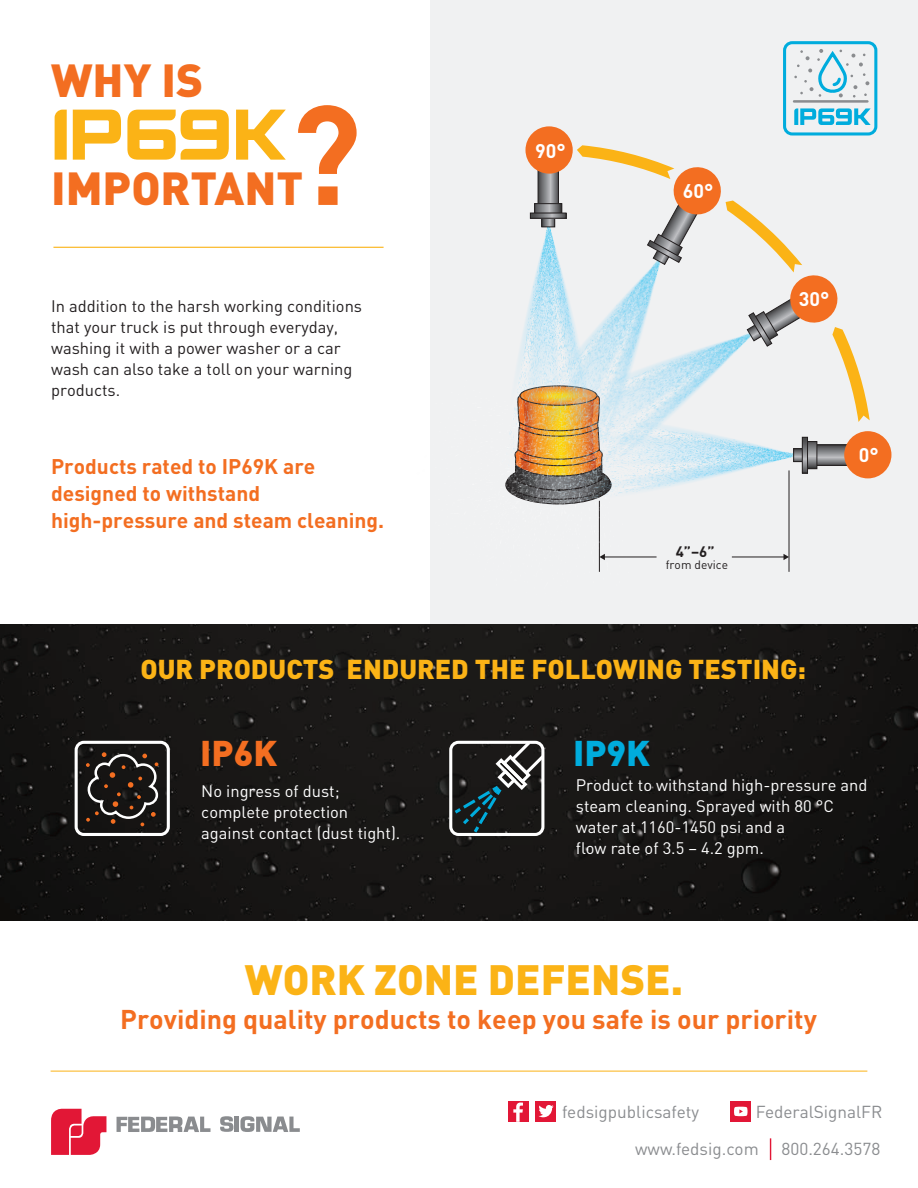
<style>
.page{position:relative;width:918px;height:1188px;background:#fff}
.page>*{position:absolute;margin:0;border:0;box-sizing:border-box;transform-origin:0 0}
.t1{font:700 139.05px "DIN Pro";color:#f36e21}
.t2{font:900 45.75px "DIN";color:#f36e21}
.t3{font:900 41.85px "DIN Pro";color:#fbb316}
.t4{font:900 35.4px "DIN Pro";color:#f36e21}
.t5{font:900 35.4px "DIN Pro";color:#00acdd}
.t6{font:900 27px "DIN Pro";color:#fbb316}
.t7{font:700 26.85px "DIN Pro";color:#f36e21}
.t8{font:700 21px/27px "DIN Pro";color:#f36e21}
.t9{font:700 19.5px "DIN Pro";color:#fff}
.t10{font:17.1px "DIN";color:#8a8c8f}
.t11{font:16.5px/21px "DIN Pro";color:#fff}
.t12{font:16.5px/21px "DIN Pro";color:#231f20}
.t13{font:700 15px "DIN Pro";color:#231f20}
.t14{font:12px "DIN Pro";color:#231f20}
</style>
<div class="page">
<div style="left:431px;top:0;width:487px;height:625px;background:#f0f1f2"></div>
<div style="left:0;top:625px;width:918px;height:296px;background:#181615"></div>
<svg style="left:794px;top:108px;width:77px;height:17px"></svg>
<svg style="left:794px;top:49px;width:75px;height:49px"></svg>
<hr style="left:794px;top:100px;width:73px;height:3px;background:#8a8c8f">
<div style="left:783px;top:41px;width:94px;height:95px;border:3px solid #00acdd;border-radius:8px"></div>
<img style="left:410px;top:214px;width:327px;height:417px">
<div style="left:525px;top:126px;width:48px;height:48px;background:#f36e21;border-radius:50%"></div>
<div style="left:844px;top:431px;width:47px;height:47px;background:#f36e21;border-radius:50%"></div>
<svg style="left:506px;top:145px;width:364px;height:359px"></svg>
<hr style="left:732px;top:557px;width:52px;height:1px;background:#231f20">
<svg style="left:784px;top:554px;width:5px;height:6px"></svg>
<hr style="left:604px;top:557px;width:53px;height:1px;background:#231f20">
<svg style="left:599px;top:554px;width:6px;height:6px"></svg>
<div style="left:75px;top:741px;width:95px;height:95px;border:3px solid #fff;border-radius:8px"></div>
<svg style="left:86px;top:752px;width:73px;height:74px;background:#38312c"></svg>
<svg style="left:451px;top:738px;width:96px;height:98px;background:#404545"></svg>
<svg style="left:51px;top:1108px;width:55px;height:47px"></svg>
<svg style="left:220px;top:1116px;width:13px;height:16px"></svg>
<hr style="left:235px;top:1117px;width:4px;height:15px;background:#8a8c8f">
<svg style="left:240px;top:1116px;width:60px;height:16px"></svg>
<svg style="left:117px;top:1116px;width:94px;height:16px"></svg>
<svg style="left:55px;top:110px;width:231px;height:50px"></svg>
<hr style="left:53px;top:247px;width:331px;height:1px;background:#fbb316">
<svg style="left:770px;top:1138px;width:1px;height:22px"></svg>
<div style="left:730px;top:1101px;width:21px;height:21px;background:#e21736"></div>
<svg style="left:734px;top:1107px;width:14px;height:9px"></svg>
<div style="left:508px;top:1101px;width:20px;height:21px;background:#e21736"></div>
<svg style="left:513px;top:1103px;width:10px;height:19px"></svg>
<div style="left:535px;top:1101px;width:21px;height:21px;background:#e21736"></div>
<svg style="left:539px;top:1105px;width:15px;height:12px"></svg>
<hr style="left:51px;top:1071px;width:816px;height:1px;background:#fbb316">
<h2 class="t2" style="left:51px;top:50px;width:154px">WHY IS</h2>
<h1 class="t1" style="left:289px;top:39px;width:74px">?</h1>
<h2 class="t2" style="left:51px;top:158px;width:254px">IMPORTANT</h2>
<p class="t12" style="left:51px;top:294px;width:313px">In addition to the harsh working conditions that your truck is put through everyday, washing it with a power washer or a car wash can also take a toll on your warning products.</p>
<p class="t8" style="left:51px;top:451px;width:335px">Products rated to IP69K are designed to withstand high-pressure and steam cleaning.</p>
<p class="t9" style="left:535px;top:135px;width:32px">90°</p>
<p class="t9" style="left:683px;top:175px;width:32px">60°</p>
<p class="t13" style="left:676px;top:539px;width:40px">4”−6”</p>
<p class="t14" style="left:666px;top:555px;width:64px">from device</p>
<p class="t9" style="left:799px;top:283px;width:32px">30°</p>
<p class="t9" style="left:859px;top:439px;width:21px">0°</p>
<h3 class="t6" style="left:140px;top:646px;width:667px">OUR PRODUCTS ENDURED THE FOLLOWING TESTING:</h3>
<h3 class="t4" style="left:200px;top:723px;width:78px">IP6K</h3>
<h3 class="t5" style="left:573px;top:723px;width:78px">IP9K</h3>
<p class="t11" style="left:201px;top:779px;width:201px">No ingress of dust; complete protection against contact (dust tight).</p>
<p class="t11" style="left:576px;top:773px;width:293px">Product to withstand high-pressure and steam cleaning. Sprayed with 80 °C water at 1160-1450 psi and a<br>flow rate of 3.5 – 4.2 gpm.</p>
<h3 class="t3" style="left:245px;top:944px;width:440px">WORK ZONE DEFENSE.</h3>
<h3 class="t7" style="left:120px;top:997px;width:698px">Providing quality products to keep you safe is our priority</h3>
<p class="t10" style="left:562px;top:1101px;width:138px">fedsigpublicsafety</p>
<p class="t10" style="left:756px;top:1101px;width:128px">FederalSignalFR</p>
<p class="t10" style="left:635px;top:1138px;width:125px">www.fedsig.com</p>
<p class="t10" style="left:781px;top:1138px;width:100px">800.264.3578</p>
</div>
